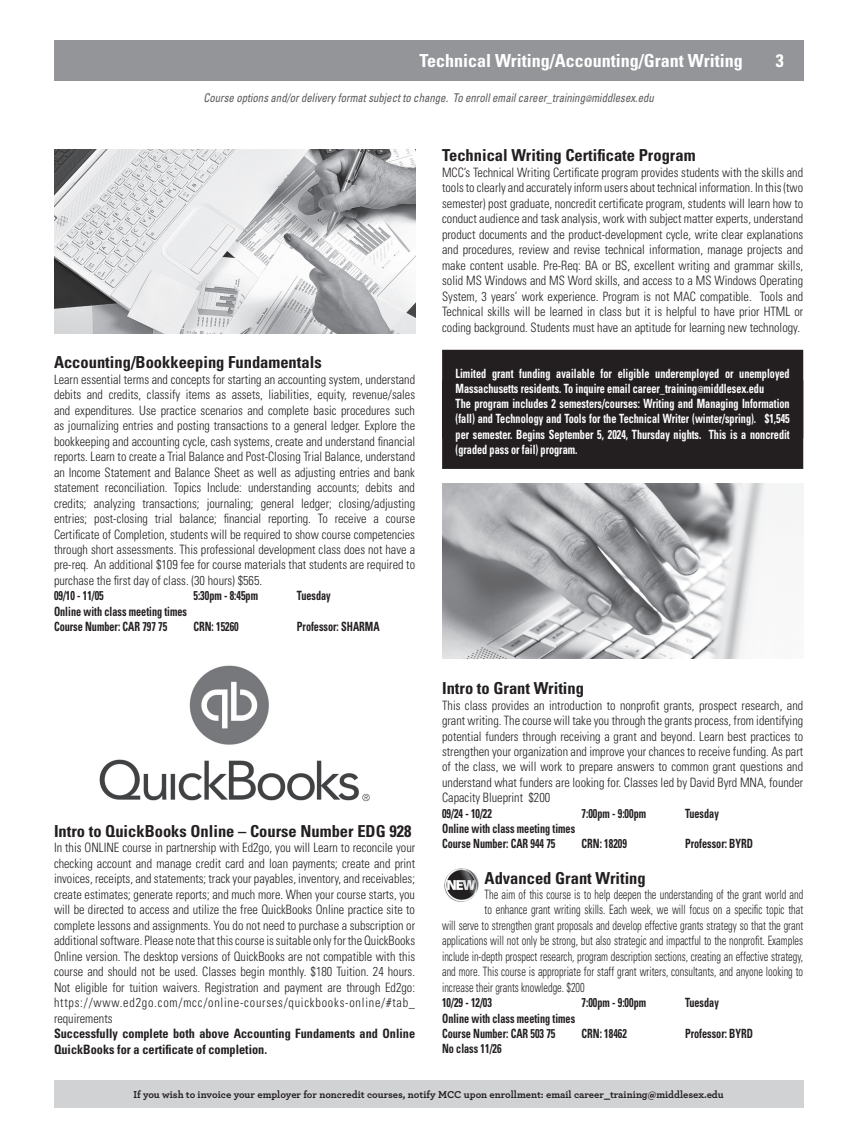
<style>
.page{position:relative;width:864px;height:1148px;background:#fff}
.page>*{position:absolute;margin:0;border:0;box-sizing:border-box;transform-origin:0 0}
.t1{font:700 condensed 18px "Univers LT Std";color:#fff}
.FA2024-NC-TITLE{font:700 condensed 16.5px "Univers LT Std";color:#231f20}
.FA2024-NC-DTP{font:700 condensed 16.5px "Univers LT Std";color:#231f20}
.FA2024-NC-BODY{font:300 condensed 12.9px/15.5px "Univers LT Std";color:#231f20;text-align:justify;scale:.95 1}
.FA2024-NC-BODY-2{font:300 condensed 12.9px "Univers LT Std";color:#231f20;scale:.8 1}
.FA2024-NC-BODY-3{font:700 condensed 12.9px/15.5px "Univers LT Std";color:#231f20;scale:.95 1}
.FA2024-NC-DTP-2{font:700 condensed 12.75px/15.3px "Univers LT Std";color:#fff;scale:.8 1}
.FA2024-NC-DTP-3{font:700 condensed 12.75px "Univers LT Std";color:#231f20;scale:.8 1}
.F2017-early_morning{font:italic condensed 12px "Univers LT Std";color:#57585a;scale:.9 1}
.t2{font:700 10.5px "Archer Pro";color:#231f20}
.s1{font-size:9px}
.s2{font-size:9.75px}
</style>
<div class="page">
<div style="left:54px;top:1080px;width:749px;height:27px;background:#d1d2d4"></div>
<div style="left:54px;top:40px;width:749px;height:41px;background:#939598"></div>
<img style="left:54px;top:149px;width:361px;height:184px">
<img style="left:100px;top:665px;width:270px;height:136px">
<div style="left:442px;top:350px;width:361px;height:88px;background:#231f20"></div>
<div style="left:442px;top:380px;width:361px;height:89px;background:#231f20"></div>
<img style="left:442px;top:483px;width:361px;height:175px">
<img style="left:445px;top:868px;width:33px;height:33px">
<p class="t1" style="left:419px;top:50px;width:325px">Technical Writing/Accounting/Grant Writing</p>
<p class="t1" style="left:776px;top:50px;width:9px">3</p>
<p class="F2017-early_morning" style="left:203px;top:90px;width:502px">Course options and/or delivery format subject to change. To enroll email career_training<span class="s1">@</span>middlesex.edu</p>
<p class="FA2024-NC-TITLE" style="left:54px;top:352px;width:269px">Accounting/Bookkeeping Fundamentals</p>
<p class="FA2024-NC-BODY" style="left:54px;top:371px;width:382px">Learn essential terms and concepts for starting an accounting system, understand debits and credits, classify items as assets, liabilities, equity, revenue/sales and expenditures. Use practice scenarios and complete basic procedures such as journalizing entries and posting transactions to a general ledger. Explore the bookkeeping and accounting cycle, cash systems, create and understand financial reports. Learn to create a Trial Balance and Post-Closing Trial Balance, understand an Income Statement and Balance Sheet as well as adjusting entries and bank statement reconciliation. Topics Include: understanding accounts; debits and credits; analyzing transactions; journaling; general ledger; closing/adjusting entries; post-closing trial balance; financial reporting. To receive a course Certificate of Completion, students will be required to show course competencies through short assessments. This professional development class does not have a pre-req. An additional $109 fee for course materials that students are required to purchase the first day of class. (30 hours) $565.</p>
<p class="FA2024-NC-DTP-3" style="left:54px;top:588px;width:64px">09/10 - 11/05</p>
<p class="FA2024-NC-DTP-3" style="left:193px;top:588px;width:82px">5:30pm - 8:45pm</p>
<p class="FA2024-NC-DTP-3" style="left:297px;top:588px;width:44px">Tuesday</p>
<p class="FA2024-NC-DTP-3" style="left:54px;top:603px;width:168px">Online with class meeting times</p>
<p class="FA2024-NC-DTP-3" style="left:54px;top:618px;width:143px">Course Number: CAR 797 75</p>
<p class="FA2024-NC-DTP-3" style="left:193px;top:618px;width:58px">CRN: 15260</p>
<p class="FA2024-NC-DTP-3" style="left:297px;top:618px;width:105px">Professor: SHARMA</p>
<p class="FA2024-NC-TITLE" style="left:54px;top:821px;width:359px">Intro to QuickBooks Online – Course Number EDG 928</p>
<p class="FA2024-NC-BODY" style="left:54px;top:840px;width:382px">In this ONLINE course in partnership with Ed2go, you will Learn to reconcile your checking account and manage credit card and loan payments; create and print invoices, receipts, and statements; track your payables, inventory, and receivables; create estimates; generate reports; and much more. When your course starts, you will be directed to access and utilize the free QuickBooks Online practice site to complete lessons and assignments. You do not need to purchase a subscription or additional software. Please note that this course is suitable only for the QuickBooks Online version. The desktop versions of QuickBooks are not compatible with this course and should not be used. Classes begin monthly. $180 Tuition. 24 hours.<br>Not eligible for tuition waivers. Registration and payment are through Ed2go: https://www.ed2go.com/mcc/online-courses/quickbooks-online/#tab_ requirements</p>
<p class="FA2024-NC-BODY-3" style="left:54px;top:1025px;width:382px">Successfully complete both above Accounting Fundaments and Online<br>QuickBooks for a certificate of completion.</p>
<p class="FA2024-NC-TITLE" style="left:442px;top:145px;width:255px">Technical Writing Certificate Program</p>
<p class="FA2024-NC-BODY" style="left:442px;top:164px;width:382px">MCC’s Technical Writing Certificate program provides students with the skills and tools to clearly and accurately inform users about technical information. In this (two semester) post graduate, noncredit certificate program, students will learn how to conduct audience and task analysis, work with subject matter experts, understand product documents and the product-development cycle, write clear explanations and procedures, review and revise technical information, manage projects and make content usable. Pre-Req: BA or BS, excellent writing and grammar skills, solid MS Windows and MS Word skills, and access to a MS Windows Operating System, 3 years’ work experience. Program is not MAC compatible. Tools and Technical skills will be learned in class but it is helpful to have prior HTML or coding background. Students must have an aptitude for learning new technology.</p>
<p class="FA2024-NC-DTP-2" style="left:456px;top:365px;width:419px">Limited grant funding available for eligible underemployed or unemployed<br>Massachusetts residents. To inquire email career_training<span class="s2">@</span>middlesex.edu</p>
<p class="FA2024-NC-DTP-2" style="left:456px;top:396px;width:419px;text-align:justify">The program includes 2 semesters/courses: Writing and Managing Information (fall) and Technology and Tools for the Technical Writer (winter/spring). $1,545 per semester. Begins September 5, 2024, Thursday nights. This is a noncredit (graded pass or fail) program.</p>
<p class="FA2024-NC-TITLE" style="left:442px;top:678px;width:143px">Intro to Grant Writing</p>
<p class="FA2024-NC-BODY" style="left:442px;top:697px;width:382px">This class provides an introduction to nonprofit grants, prospect research, and grant writing. The course will take you through the grants process, from identifying potential funders through receiving a grant and beyond. Learn best practices to strengthen your organization and improve your chances to receive funding. As part of the class, we will work to prepare answers to common grant questions and understand what funders are looking for. Classes led by David Byrd MNA, founder Capacity Blueprint $200</p>
<p class="FA2024-NC-DTP-3" style="left:442px;top:805px;width:64px">09/24 - 10/22</p>
<p class="FA2024-NC-DTP-3" style="left:582px;top:805px;width:82px">7:00pm - 9:00pm</p>
<p class="FA2024-NC-DTP-3" style="left:685px;top:805px;width:44px">Tuesday</p>
<p class="FA2024-NC-DTP-3" style="left:442px;top:820px;width:168px">Online with class meeting times</p>
<p class="FA2024-NC-DTP-3" style="left:442px;top:836px;width:143px">Course Number: CAR 944 75</p>
<p class="FA2024-NC-DTP-3" style="left:582px;top:836px;width:58px">CRN: 18209</p>
<p class="FA2024-NC-DTP-3" style="left:685px;top:836px;width:86px">Professor: BYRD</p>
<p class="FA2024-NC-DTP" style="left:485px;top:867px;width:163px">Advanced Grant Writing</p>
<p class="FA2024-NC-BODY-2" style="left:485px;top:886px;width:400px">The aim of this course is to help deepen the understanding of the grant world and</p>
<p class="FA2024-NC-BODY-2" style="left:485px;top:902px;width:400px">to enhance grant writing skills. Each week, we will focus on a specific topic that</p>
<p class="FA2024-NC-BODY-2" style="left:442px;top:917px;width:453px">will serve to strengthen grant proposals and develop effective grants strategy so that the grant</p>
<p class="FA2024-NC-BODY-2" style="left:442px;top:933px;width:453px">applications will not only be strong, but also strategic and impactful to the nonprofit. Examples</p>
<p class="FA2024-NC-BODY-2" style="left:442px;top:948px;width:453px">include in-depth prospect research, program description sections, creating an effective strategy,</p>
<p class="FA2024-NC-BODY-2" style="left:442px;top:964px;width:453px">and more. This course is appropriate for staff grant writers, consultants, and anyone looking to</p>
<p class="FA2024-NC-BODY-2" style="left:442px;top:979px;width:180px">increase their grants knowledge. $200</p>
<p class="FA2024-NC-DTP-3" style="left:442px;top:994px;width:64px">10/29 - 12/03</p>
<p class="FA2024-NC-DTP-3" style="left:582px;top:994px;width:82px">7:00pm - 9:00pm</p>
<p class="FA2024-NC-DTP-3" style="left:685px;top:994px;width:44px">Tuesday</p>
<p class="FA2024-NC-DTP-3" style="left:442px;top:1010px;width:168px">Online with class meeting times</p>
<p class="FA2024-NC-DTP-3" style="left:442px;top:1025px;width:143px">Course Number: CAR 503 75</p>
<p class="FA2024-NC-DTP-3" style="left:582px;top:1025px;width:58px">CRN: 18462</p>
<p class="FA2024-NC-DTP-3" style="left:685px;top:1025px;width:86px">Professor: BYRD</p>
<p class="FA2024-NC-DTP-3" style="left:442px;top:1040px;width:76px">No class 11/26</p>
<p class="t2" style="left:133px;top:1086px;width:592px">If you wish to invoice your employer for noncredit courses, notify MCC upon enrollment: email career_training@middlesex.edu</p>
</div>
